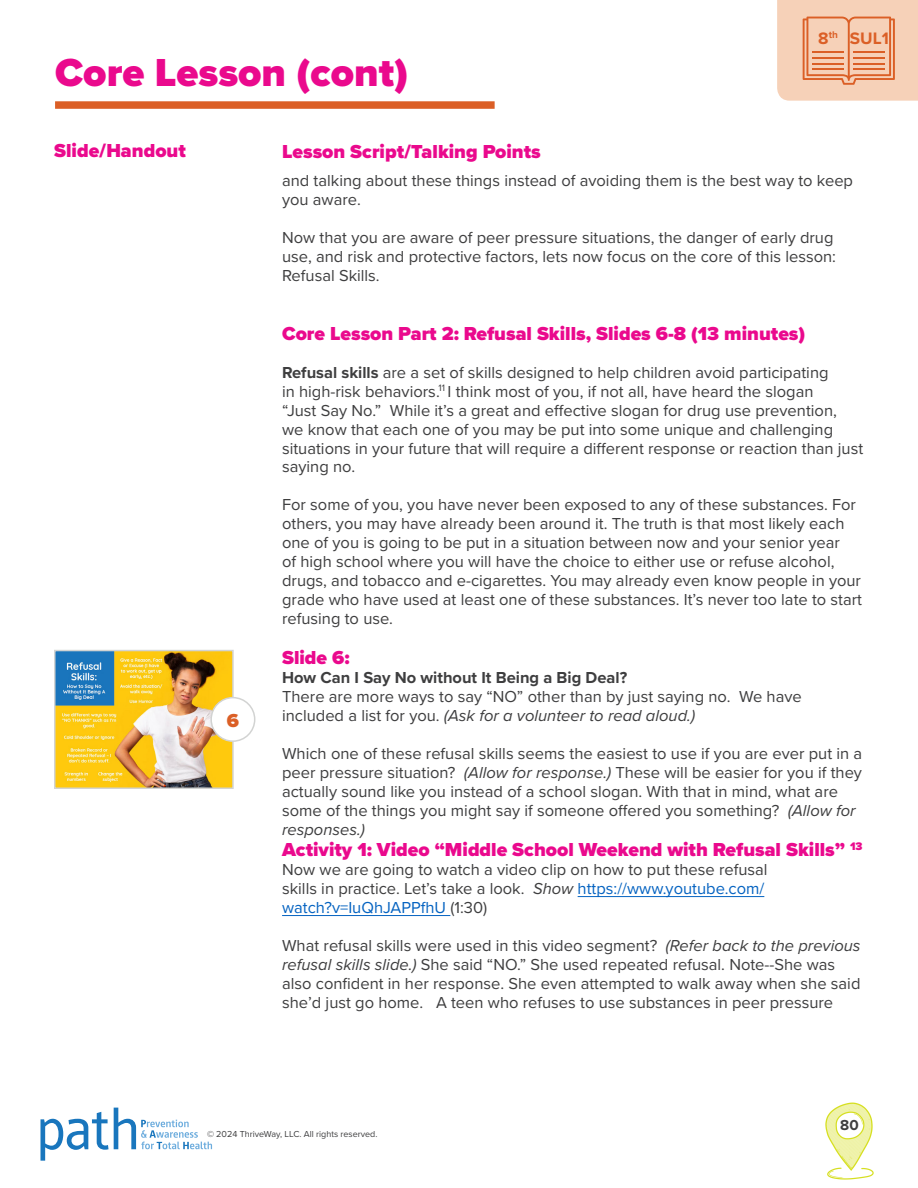
<style>
.page{position:relative;width:918px;height:1188px;background:#fff}
.page>*{position:absolute;margin:0;border:0;box-sizing:border-box;transform-origin:0 0}
.t1{font:900 40.5px "Proxima Nova";color:#ea098d}
.Paragraph_Style_-_11_pt{font:900 19.5px "Proxima Nova";color:#ea098d}
.Paragraph_Style_-_11_pt-2{font:900 19.5px "Proxima Nova";color:#db5f26}
.t2{font:700 17.25px "Proxima Nova";color:#db5f26}
.t3{font:16.5px/18.9px "Proxima Nova";color:#3e3e3f}
.t4{font:700 16.5px "Proxima Nova";color:#3e3e3f}
.t5{font:700 15px "Proxima Nova";color:#3e3e3f}
.t6{font:9px "Proxima Nova";color:#3e3e3f}
.s1{font-weight:700}
.s2{font-style:italic}
.s3{color:#0563c1}
</style>
<div class="page">
<svg style="left:825px;top:1103px;width:49px;height:77px"></svg>
<svg style="left:777px;top:0;width:141px;height:101px;background:#f3c8ac"></svg>
<hr style="left:812px;top:51px;width:32px;height:2px;background:#db5f26">
<hr style="left:812px;top:57px;width:32px;height:2px;background:#db5f26">
<hr style="left:812px;top:63px;width:32px;height:2px;background:#db5f26">
<hr style="left:812px;top:68px;width:32px;height:2px;background:#db5f26">
<hr style="left:854px;top:51px;width:31px;height:2px;background:#db5f26">
<hr style="left:854px;top:57px;width:31px;height:2px;background:#db5f26">
<hr style="left:854px;top:63px;width:31px;height:2px;background:#db5f26">
<hr style="left:854px;top:68px;width:31px;height:2px;background:#db5f26">
<svg style="left:41px;top:1108px;width:171px;height:53px"></svg>
<hr style="left:578px;top:896px;width:186px;height:1px;background:#0563c1">
<hr style="left:282px;top:915px;width:168px;height:1px;background:#0563c1">
<div style="left:55px;top:101px;width:440px;height:8px;background:#db5f26"></div>
<img style="left:57px;top:653px;width:174px;height:133px">
<div style="left:54px;top:650px;width:180px;height:139px;border:2px solid #d2d3d2"></div>
<div style="left:211px;top:698px;width:44px;height:43px;background:#fff;border-radius:50%"></div>
<div style="left:210px;top:697px;width:45px;height:45px;border:2px solid #d2d3d2;border-radius:50%"></div>
<p class="t1" style="left:55px;top:42px;width:355px">Core Lesson (cont)</p>
<p class="Paragraph_Style_-_11_pt" style="left:54px;top:135px;width:133px">Slide/Handout</p>
<p class="Paragraph_Style_-_11_pt" style="left:282px;top:137px;width:260px">Lesson Script/Talking Points</p>
<p class="t2" style="left:818px;top:25px;width:72px">8<sup>th</sup> SUL1</p>
<p class="Paragraph_Style_-_11_pt-2" style="left:227px;top:706px;width:14px">6</p>
<p class="t3" style="left:282px;top:170px;width:573px">and talking about these things instead of avoiding them is the best way to keep you aware.</p>
<p class="t3" style="left:282px;top:227px;width:555px">Now that you are aware of peer pressure situations, the danger of early drug use, and risk and protective factors, lets now focus on the core of this lesson:<br>Refusal Skills.</p>
<p class="Paragraph_Style_-_11_pt" style="left:282px;top:319px;width:525px">Core Lesson Part 2: Refusal Skills, Slides 6-8 (13 minutes)</p>
<p class="t3" style="left:282px;top:362px;width:583px"><span class="s1">Refusal skills</span> are a set of skills designed to help children avoid participating<br>in high-risk behaviors.<sup>11</sup> I think most of you, if not all, have heard the slogan<br>“Just Say No.” While it’s a great and effective slogan for drug use prevention,<br>we know that each one of you may be put into some unique and challenging situations in your future that will require a different response or reaction than just saying no.</p>
<p class="t3" style="left:282px;top:495px;width:582px">For some of you, you have never been exposed to any of these substances. For others, you may have already been around it. The truth is that most likely each one of you is going to be put in a situation between now and your senior year<br>of high school where you will have the choice to either use or refuse alcohol, drugs, and tobacco and e-cigarettes. You may already even know people in your grade who have used at least one of these substances. It’s never too late to start refusing to use.</p>
<p class="Paragraph_Style_-_11_pt" style="left:282px;top:643px;width:69px">Slide 6:</p>
<p class="t4" style="left:282px;top:665px;width:347px">How Can I Say No without It Being a Big Deal?</p>
<p class="t3" style="left:282px;top:687px;width:521px">There are more ways to say “NO” other than by just saying no. We have included a list for you. <span class="s2">(Ask for a volunteer to read aloud.)</span></p>
<p class="t3" style="left:282px;top:743px;width:582px">Which one of these refusal skills seems the easiest to use if you are ever put in a peer pressure situation? <span class="s2">(Allow for response.)</span> These will be easier for you if they actually sound like you instead of a school slogan. With that in mind, what are some of the things you might say if someone offered you something? <span class="s2">(Allow for responses.)</span></p>
<p class="Paragraph_Style_-_11_pt" style="left:282px;top:835px;width:582px">Activity 1: Video “Middle School Weekend with Refusal Skills” <sup>13</sup></p>
<p class="t3" style="left:282px;top:859px;width:487px">Now we are going to watch a video clip on how to put these refusal skills in practice. Let’s take a look. <span class="s2">Show</span> <span class="s3">https://www.youtube.com/ watch?v=IuQhJAPPfhU</span> (1:30)</p>
<p class="t3" style="left:282px;top:935px;width:580px">What refusal skills were used in this video segment? <span class="s2">(Refer back to the previous refusal skills slide.)</span> She said “NO.” She used repeated refusal. Note--She was also confident in her response. She even attempted to walk away when she said she’d just go home. A teen who refuses to use substances in peer pressure</p>
<p class="t6" style="left:207px;top:1128px;width:172px">© 2024 ThriveWay, LLC. All rights reserved.</p>
<p class="t5" style="left:840px;top:1114px;width:20px">80</p>
</div>
